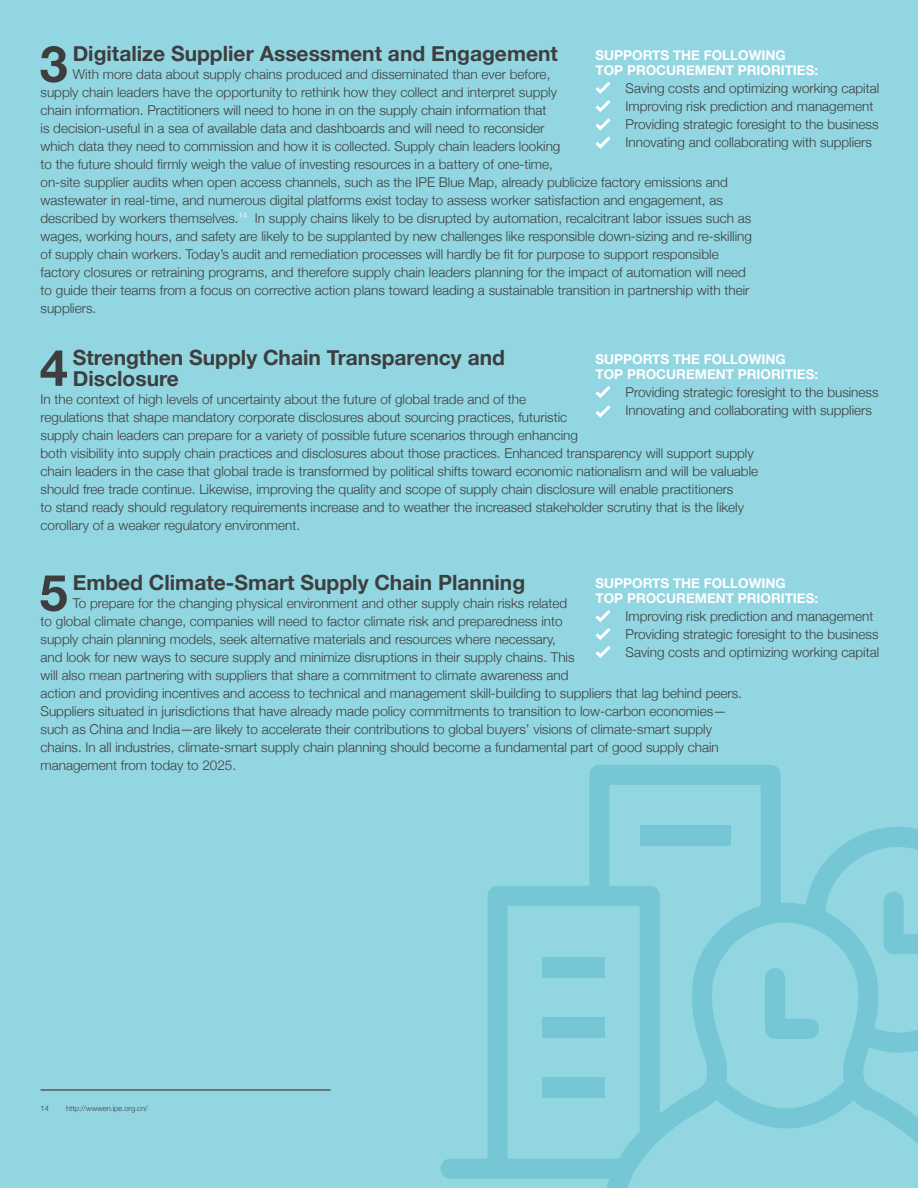
<style>
.page{position:relative;width:918px;height:1188px;background:#91d6e1}
.page>*{position:absolute;margin:0;border:0;box-sizing:border-box;transform-origin:0 0}
.Drop_Cap{font:700 50.4px "Helvetica Neue";color:#3e3e3f}
.Drop_Cap-2{font:700 21px/21px "Helvetica Neue";color:#3e3e3f}
.t1{font:300 13.5px/18px "Helvetica Neue";color:#3e3e3f}
.t2{font:700 13.5px/15px "Helvetica Neue";color:#fff}
.t3{font:300 7.5px "Helvetica Neue";color:#3e3e3f}
</style>
<div class="page">
<svg style="left:595px;top:386px;width:16px;height:32px"></svg>
<hr style="left:41px;top:1089px;width:290px;height:2px;background:#57585a">
<svg style="left:595px;top:81px;width:16px;height:68px"></svg>
<svg style="left:595px;top:610px;width:16px;height:48px"></svg>
<svg style="left:441px;top:765px;width:477px;height:423px"></svg>
<svg style="left:884px;top:892px;width:34px;height:62px"></svg>
<svg style="left:765px;top:968px;width:54px;height:71px"></svg>
<div style="left:542px;top:957px;width:63px;height:20px;background:#76c7d6"></div>
<div style="left:542px;top:1017px;width:63px;height:20px;background:#76c7d6"></div>
<div style="left:542px;top:1077px;width:63px;height:20px;background:#76c7d6"></div>
<div style="left:640px;top:825px;width:90px;height:20px;background:#76c7d6"></div>
<p class="Drop_Cap" style="left:40px;top:24px;width:30px">3</p>
<p class="Drop_Cap-2" style="left:73px;top:44px;width:487px">Digitalize Supplier Assessment and Engagement</p>
<p class="t2" style="left:596px;top:48px;width:224px">SUPPORTS THE FOLLOWING<br>TOP PROCUREMENT PRIORITIES:</p>
<p class="t1" style="left:626px;top:78px;width:255px">Saving costs and optimizing working capital</p>
<p class="t1" style="left:626px;top:96px;width:249px">Improving risk prediction and management</p>
<p class="t1" style="left:626px;top:114px;width:255px">Providing strategic foresight to the business</p>
<p class="t1" style="left:626px;top:132px;width:248px">Innovating and collaborating with suppliers</p>
<p class="t1" style="left:41px;top:64px;width:713px;text-indent:32px">With more data about supply chains produced and disseminated than ever before,<br>supply chain leaders have the opportunity to rethink how they collect and interpret supply<br>chain information. Practitioners will need to hone in on the supply chain information that<br>is decision-useful in a sea of available data and dashboards and will need to reconsider<br>which data they need to commission and how it is collected. Supply chain leaders looking<br>to the future should firmly weigh the value of investing resources in a battery of one-time,<br>on-site supplier audits when open access channels, such as the IPE Blue Map, already publicize factory emissions and wastewater in real-time, and numerous digital platforms exist today to assess worker satisfaction and engagement, as described by workers themselves.<sup>14</sup> In supply chains likely to be disrupted by automation, recalcitrant labor issues such as wages, working hours, and safety are likely to be supplanted by new challenges like responsible down-sizing and re-skilling of supply chain workers. Today’s audit and remediation processes will hardly be fit for purpose to support responsible factory closures or retraining programs, and therefore supply chain leaders planning for the impact of automation will need to guide their teams from a focus on corrective action plans toward leading a sustainable transition in partnership with their suppliers.</p>
<p class="Drop_Cap" style="left:40px;top:328px;width:30px">4</p>
<p class="Drop_Cap-2" style="left:73px;top:347px;width:434px">Strengthen Supply Chain Transparency and<br>Disclosure</p>
<p class="t1" style="left:41px;top:389px;width:719px">In the context of high levels of uncertainty about the future of global trade and of the<br>regulations that shape mandatory corporate disclosures about sourcing practices, futuristic<br>supply chain leaders can prepare for a variety of possible future scenarios through enhancing<br>both visibility into supply chain practices and disclosures about those practices. Enhanced transparency will support supply chain leaders in the case that global trade is transformed by political shifts toward economic nationalism and will be valuable should free trade continue. Likewise, improving the quality and scope of supply chain disclosure will enable practitioners<br>to stand ready should regulatory requirements increase and to weather the increased stakeholder scrutiny that is the likely corollary of a weaker regulatory environment.</p>
<p class="t2" style="left:596px;top:352px;width:224px">SUPPORTS THE FOLLOWING<br>TOP PROCUREMENT PRIORITIES:</p>
<p class="t1" style="left:626px;top:382px;width:255px">Providing strategic foresight to the business</p>
<p class="t1" style="left:626px;top:400px;width:248px">Innovating and collaborating with suppliers</p>
<p class="Drop_Cap" style="left:40px;top:553px;width:30px">5</p>
<p class="Drop_Cap-2" style="left:73px;top:572px;width:454px">Embed Climate-Smart Supply Chain Planning</p>
<p class="t2" style="left:596px;top:576px;width:224px">SUPPORTS THE FOLLOWING<br>TOP PROCUREMENT PRIORITIES:</p>
<p class="t1" style="left:626px;top:606px;width:249px">Improving risk prediction and management</p>
<p class="t1" style="left:626px;top:624px;width:255px">Providing strategic foresight to the business</p>
<p class="t1" style="left:626px;top:642px;width:255px">Saving costs and optimizing working capital</p>
<p class="t1" style="left:41px;top:593px;width:703px;text-indent:32px">To prepare for the changing physical environment and other supply chain risks related<br>to global climate change, companies will need to factor climate risk and preparedness into<br>supply chain planning models, seek alternative materials and resources where necessary,<br>and look for new ways to secure supply and minimize disruptions in their supply chains. This<br>will also mean partnering with suppliers that share a commitment to climate awareness and<br>action and providing incentives and access to technical and management skill-building to suppliers that lag behind peers.<br>Suppliers situated in jurisdictions that have already made policy commitments to transition to low-carbon economies— such as China and India—are likely to accelerate their contributions to global buyers’ visions of climate-smart supply chains. In all industries, climate-smart supply chain planning should become a fundamental part of good supply chain management from today to 2025.</p>
<p class="t3" style="left:40px;top:1102px;width:10px">14</p>
<p class="t3" style="left:66px;top:1102px;width:83px">http://wwwen.ipe.org.cn/</p>
</div>
